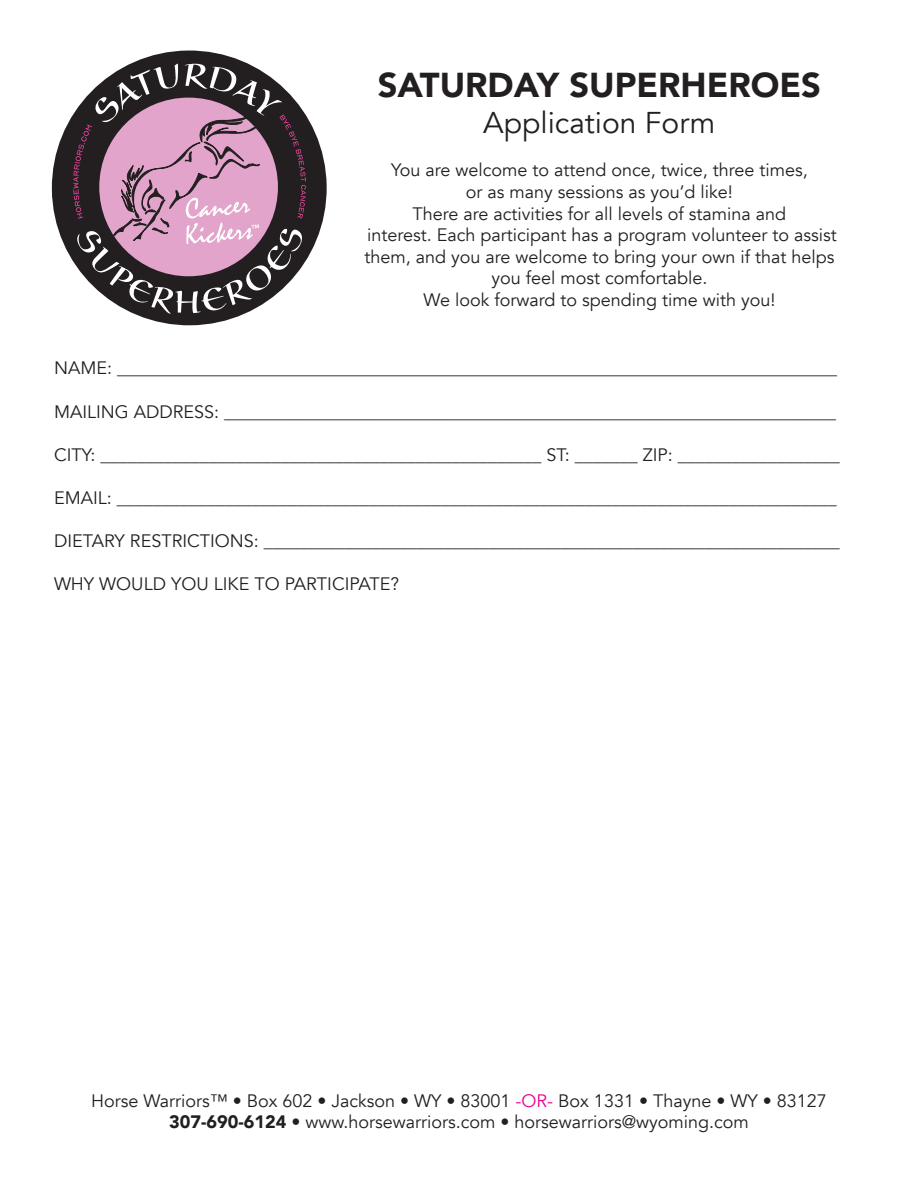
<style>
.page{position:relative;width:918px;height:1188px;background:#fff}
.page>*{position:absolute;margin:0;border:0;box-sizing:border-box;transform-origin:0 0}
.t1{font:900 34.5px "Avenir";color:#231f20}
.t2{font:30px "Avenir";color:#231f20}
.t3{font:18px/21.6px "Avenir";color:#231f20;text-align:center}
.s1{color:#e8048c}
.s2{font-weight:900}
</style>
<div class="page">
<svg style="left:51px;top:50px;width:276px;height:276px"></svg>
<svg style="left:73px;top:64px;width:233px;height:250px;background:#8e7483"></svg>
<p class="t1" style="left:378px;top:56px;width:445px">SATURDAY SUPERHEROES</p>
<p class="t2" style="left:483px;top:105px;width:234px">Application Form</p>
<p class="t3" style="left:391px;top:160px;width:418px">You are welcome to attend once, twice, three times,</p>
<p class="t3" style="left:466px;top:181px;width:269px">or as many sessions as you’d like!</p>
<p class="t3" style="left:413px;top:203px;width:375px">There are activities for all levels of stamina and</p>
<p class="t3" style="left:364px;top:224px;width:474px">interest. Each participant has a program volunteer to assist them, and you are welcome to bring your own if that helps you feel most comfortable.</p>
<p class="t3" style="left:423px;top:289px;width:353px">We look forward to spending time with you!</p>
<p class="t3" style="left:54px;top:358px;width:785px">NAME: ________________________________________________________________________________</p>
<p class="t3" style="left:54px;top:401px;width:784px">MAILING ADDRESS: ____________________________________________________________________</p>
<p class="t3" style="left:54px;top:444px;width:787px">CITY: _________________________________________________ ST: _______ ZIP: __________________</p>
<p class="t3" style="left:54px;top:487px;width:784px">EMAIL: ________________________________________________________________________________</p>
<p class="t3" style="left:54px;top:531px;width:787px">DIETARY RESTRICTIONS: ________________________________________________________________</p>
<p class="t3" style="left:54px;top:574px;width:347px">WHY WOULD YOU LIKE TO PARTICIPATE?</p>
<p class="t3" style="left:91px;top:1090px;width:737px">Horse Warriors™ • Box 602 • Jackson • WY • 83001 <span class="s1">-OR-</span> Box 1331 • Thayne • WY • 83127</p>
<p class="t3" style="left:169px;top:1112px;width:581px"><span class="s2">307-690-6124</span> • www.horsewarriors.com • horsewarriors@wyoming.com</p>
</div>
